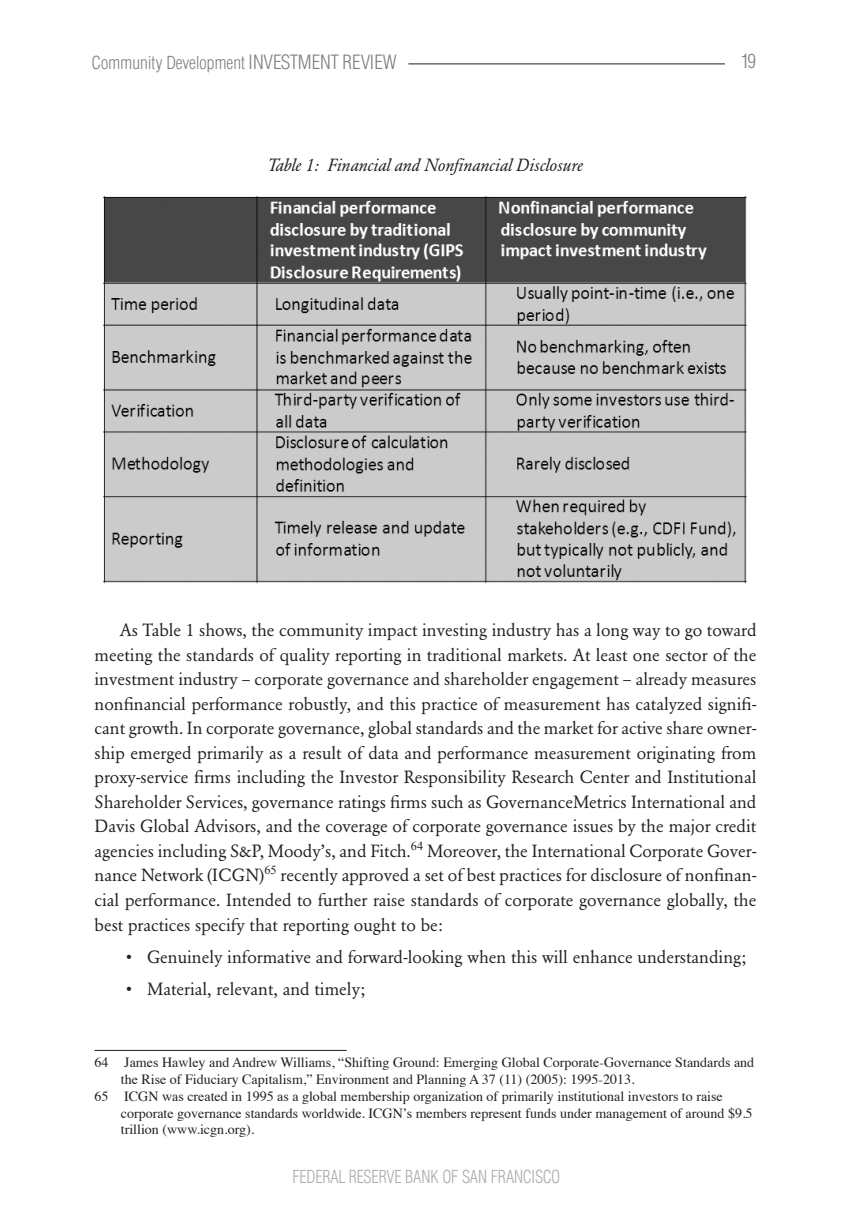
<style>
.page{position:relative;width:851px;height:1229px;background:#fff}
.page>*{position:absolute;margin:0;border:0;box-sizing:border-box;transform-origin:0 0}
.t1{font:300 condensed 19.25px "Helvetica";color:#7e8083}
._2010_BODY{font:17.5px/24.5px "Garamond BE";color:#231f20;text-align:justify}
.bullets_and_indent{font:17.5px "Garamond BE";color:#231f20}
._2010_CHART_CAPTIONS{font:italic 17.5px "Garamond BE";color:#231f20}
.t2{font:300 condensed 17.5px "Helvetica";color:#7e8083}
.t3{font:300 condensed 17.5px "Helvetica";letter-spacing:-.01em;color:#aaabaf;scale:.93 1}
._2010_FOOTNOTES{font:14px/16.8px "Times";color:#231f20}
.s1{font-size:19.25px}
</style>
<div class="page">
<hr style="left:408px;top:63px;width:316px;height:1px;background:#231f20">
<img style="left:103px;top:196px;width:644px;height:388px">
<hr style="left:94px;top:1050px;width:252px;height:1px;background:#231f20">
<p class="t2" style="left:92px;top:53px;width:307px">Community Development <span class="s1">INVESTMENT REVIEW</span></p>
<p class="t1" style="left:740px;top:50px;width:17px">19</p>
<p class="_2010_CHART_CAPTIONS" style="left:268px;top:154px;width:316px">Table 1: Financial and Nonfinancial Disclosure</p>
<p class="_2010_BODY" style="left:94px;top:618px;width:663px;text-indent:25px">As Table 1 shows, the community impact investing industry has a long way to go toward meeting the standards of quality reporting in traditional markets. At least one sector of the investment industry – corporate governance and shareholder engagement – already measures nonfinancial performance robustly, and this practice of measurement has catalyzed signifi&shy;cant growth. In corporate governance, global standards and the market for active share owner&shy;ship emerged primarily as a result of data and performance measurement originating from proxy-service firms including the Investor Responsibility Research Center and Institutional Shareholder Services, governance ratings firms such as GovernanceMetrics International and Davis Global Advisors, and the coverage of corporate governance issues by the major credit agencies including S&amp;P, Moody’s, and Fitch.<sup>64</sup> Moreover, the International Corporate Gover&shy;nance Network (ICGN)<sup>65</sup> recently approved a set of best practices for disclosure of nonfinan&shy;cial performance. Intended to further raise standards of corporate governance globally, the best practices specify that reporting ought to be:</p>
<p class="bullets_and_indent" style="left:126px;top:946px;width:621px">• Genuinely informative and forward-looking when this will enhance understanding;</p>
<p class="bullets_and_indent" style="left:126px;top:979px;width:240px">• Material, relevant, and timely;</p>
<p class="_2010_FOOTNOTES" style="left:121px;top:1052px;width:635px;text-indent:-26px">64 James Hawley and Andrew Williams, “Shifting Ground: Emerging Global Corporate-Governance Standards and the Rise of Fiduciary Capitalism,” Environment and Planning A 37 (11) (2005): 1995-2013.</p>
<p class="_2010_FOOTNOTES" style="left:121px;top:1086px;width:633px;text-indent:-26px">65 ICGN was created in 1995 as a global membership organization of primarily institutional investors to raise corporate governance standards worldwide. ICGN’s members represent funds under management of around $9.5 trillion (www.icgn.org).</p>
<p class="t3" style="left:292px;top:1166px;width:289px">FEDERAL RESERVE BANK OF SAN FRANCISCO</p>
</div>
